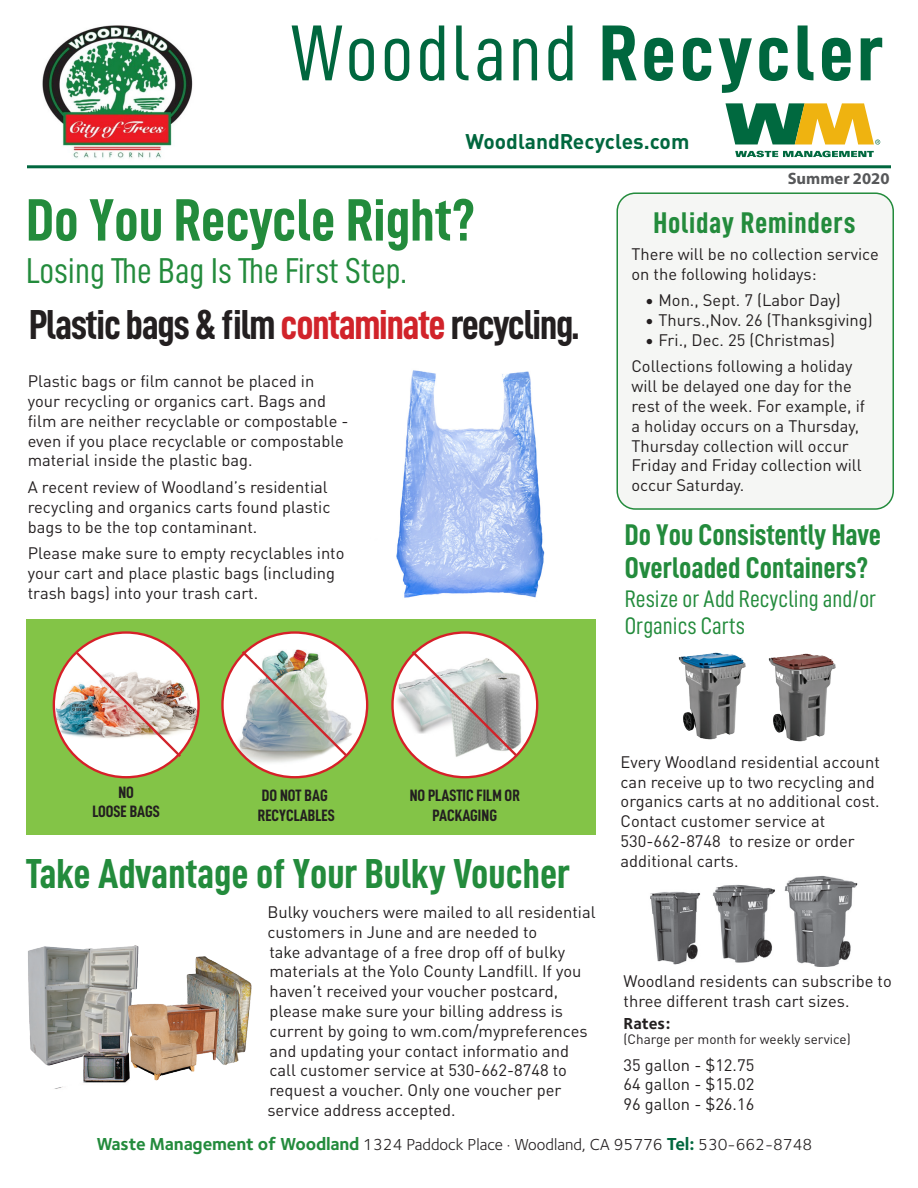
<style>
.page{position:relative;width:918px;height:1188px;background:#fff}
.page>*{position:absolute;margin:0;border:0;box-sizing:border-box;transform-origin:0 0}
.t1{font:79.5px "D DIN Condensed";letter-spacing:.035em;color:#00673e}
.t2{font:60px "D DIN Condensed Bold";color:#238b3c}
.t3{font:42px "D DIN Condensed Bold";letter-spacing:-.03em;color:#231f20}
.t4{font:42px "D DIN Condensed Bold";color:#238b3c}
.t5{font:36px "D DIN Condensed";color:#238b3c}
.t6{font:30px/33px "D DIN Condensed Bold";color:#238b3c}
.t7{font:30px "D DIN Condensed Bold";letter-spacing:.025em;color:#238b3c}
.t8{font:24px/27px "D DIN Condensed";color:#238b3c}
.t9{font:700 21px "DINOT";color:#00673e}
.t10{font:16.5px/19.8px "DINOT";color:#231f20}
.t11{font:16.5px "Foundry Sterling";color:#231f20}
.t12{font:16.5px/19.8px "D DIN Condensed Bold";color:#231f20;text-align:center}
.t13{font:700 16.5px "Myriad Pro";color:#57585a}
.t14{font:700 16.5px "Foundry Sterling";color:#231f20}
.t15{font:13.5px "DINOT";color:#231f20}
.s1{font-family:"D DIN Condensed Bold"}
.s2{color:#d1232a}
.s3{font-weight:700;font-size:18px;color:#238b3c}
.s4{font-weight:700;font-size:18px;color:#00673e}
</style>
<div class="page">
<div style="left:617px;top:193px;width:276px;height:316px;background:#f5f6f4;border-radius:18px"></div>
<div style="left:616px;top:192px;width:278px;height:318px;border:2px solid #238b3c;border-radius:18px"></div>
<img style="left:678px;top:652px;width:68px;height:88px">
<img style="left:768px;top:653px;width:68px;height:88px">
<img style="left:650px;top:876px;width:208px;height:90px">
<img style="left:396px;top:370px;width:149px;height:228px">
<div style="left:26px;top:619px;width:570px;height:216px;background:#83c447"></div>
<svg style="left:222px;top:633px;width:145px;height:144px"></svg>
<img style="left:222px;top:642px;width:139px;height:126px">
<svg style="left:392px;top:633px;width:145px;height:144px"></svg>
<img style="left:392px;top:642px;width:139px;height:126px">
<div style="left:54px;top:633px;width:145px;height:144px;background:#fff;border-radius:50%"></div>
<img style="left:54px;top:666px;width:145px;height:78px">
<img style="left:72px;top:649px;width:111px;height:111px">
<img style="left:239px;top:649px;width:111px;height:111px">
<svg style="left:409px;top:649px;width:111px;height:111px;background:#cfcbca"></svg>
<img style="left:28px;top:945px;width:224px;height:144px">
<img style="left:37px;top:25px;width:162px;height:144px">
<hr style="left:27px;top:165px;width:864px;height:3px;background:#00673e">
<svg style="left:735px;top:151px;width:139px;height:6px"></svg>
<svg style="left:726px;top:103px;width:154px;height:42px"></svg>
<p class="t1" style="left:291px;top:9px;width:594px">Woodland <span class="s1">Recycler</span></p>
<p class="t9" style="left:466px;top:125px;width:225px">WoodlandRecycles.com</p>
<p class="t13" style="left:788px;top:167px;width:103px">Summer 2020</p>
<p class="t2" style="left:26px;top:187px;width:450px">Do You Recycle Right?</p>
<p class="t5" style="left:26px;top:250px;width:382px">Losing The Bag Is The First Step.</p>
<p class="t3" style="left:29px;top:302px;width:552px">Plastic bags &amp; film <span class="s2">contaminate</span> recycling.</p>
<p class="t10" style="left:28px;top:370px;width:322px">Plastic bags or film cannot be placed in your recycling or organics cart. Bags and film are neither recyclable or compostable - even if you place recyclable or compostable material inside the plastic bag.</p>
<p class="t10" style="left:28px;top:476px;width:304px">A recent review of Woodland’s residential recycling and organics carts found plastic bags to be the top contaminant.</p>
<p class="t10" style="left:28px;top:542px;width:318px">Please make sure to empty recyclables into your cart and place plastic bags (including trash bags) into your trash cart.</p>
<p class="t7" style="left:654px;top:207px;width:203px">Holiday Reminders</p>
<p class="t10" style="left:632px;top:243px;width:249px">There will be no collection service on the following holidays:</p>
<p class="t10" style="left:645px;top:289px;width:197px">• Mon., Sept. 7 (Labor Day)</p>
<p class="t10" style="left:645px;top:309px;width:229px">• Thurs.,Nov. 26 (Thanksgiving)</p>
<p class="t10" style="left:645px;top:329px;width:192px">• Fri., Dec. 25 (Christmas)</p>
<p class="t10" style="left:632px;top:355px;width:235px">Collections following a holiday will be delayed one day for the rest of the week. For example, if a holiday occurs on a Thursday,<br>Thursday collection will occur<br>Friday and Friday collection will occur Saturday.</p>
<p class="t6" style="left:625px;top:518px;width:258px">Do You Consistently Have<br>Overloaded Containers?</p>
<p class="t8" style="left:625px;top:585px;width:253px">Resize or Add Recycling and/or<br>Organics Carts</p>
<p class="t12" style="left:92px;top:782px;width:69px">NO<br>LOOSE BAGS</p>
<p class="t12" style="left:262px;top:785px;width:67px">DO NOT BAG</p>
<p class="t12" style="left:258px;top:805px;width:78px">RECYCLABLES</p>
<p class="t12" style="left:410px;top:785px;width:112px">NO PLASTIC FILM OR<br>PACKAGING</p>
<p class="t4" style="left:26px;top:850px;width:545px">Take Advantage of Your Bulky Voucher</p>
<p class="t10" style="left:267px;top:901px;width:330px">Bulky vouchers were mailed to all residential customers in June and are needed to<br>take advantage of a free drop off of bulky materials at the Yolo County Landfill. If you haven’t received your voucher postcard, please make sure your billing address is current by going to wm.com/mypreferences and updating your contact informatio and call customer service at 530-662-8748 to request a voucher. Only one voucher per service address accepted.</p>
<p class="t10" style="left:621px;top:751px;width:261px">Every Woodland residential account can receive up to two recycling and organics carts at no additional cost.<br>Contact customer service at<br>530-662-8748 to resize or order additional carts.</p>
<p class="t10" style="left:624px;top:970px;width:270px">Woodland residents can subscribe to three different trash cart sizes.</p>
<p class="t14" style="left:624px;top:1014px;width:48px">Rates:</p>
<p class="t15" style="left:624px;top:1029px;width:229px">(Charge per month for weekly service)</p>
<p class="t10" style="left:624px;top:1053px;width:132px">35 gallon - $12.75</p>
<p class="t10" style="left:624px;top:1073px;width:132px">64 gallon - $15.02</p>
<p class="t10" style="left:624px;top:1093px;width:132px">96 gallon - $26.16</p>
<p class="t11" style="left:97px;top:1135px;width:717px"><span class="s3">Waste Management of Woodland</span> 1324 Paddock Place · Woodland, CA 95776 <span class="s4">Tel:</span> 530-662-8748</p>
</div>
